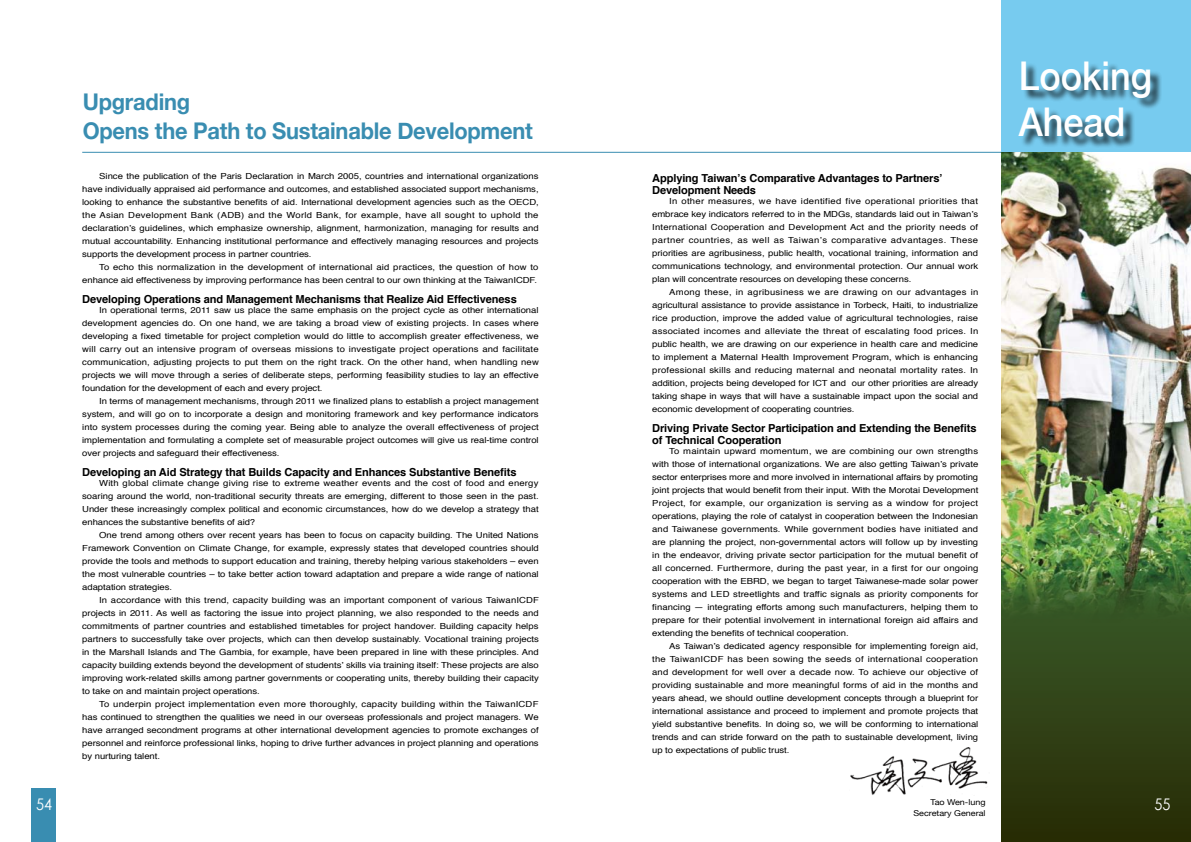
<style>
.page{position:relative;width:1191px;height:842px;background:#fff}
.page>*{position:absolute;margin:0;border:0;box-sizing:border-box;transform-origin:0 0}
.t1{font:500 39.6px/45.7px "Helvetica Neue";color:#fff;scale:.91 1}
.t2{font:700 23px/29px "Helvetica Neue";letter-spacing:-.01em;color:#398db1;scale:.95 1}
.t3{font:16px "Century Gothic";color:#fff;scale:.9 1}
.t4{font:700 11.1px/12px "Helvetica";letter-spacing:-.01em;color:#000}
.t5{font:8.4px/13px "Helvetica";letter-spacing:-.005em;color:#000;text-align:justify;scale:1.14 1}
.t6{font:8.1px/11px "Helvetica Neue";color:#000;text-align:right;scale:1.11 1}
</style>
<div class="page">
<hr style="left:82px;top:152px;width:1019px;height:1px;background:#398db1">
<svg style="left:1001px;top:626px;width:190px;height:216px;background:#2f3f14"></svg>
<div style="left:1001px;top:0;width:190px;height:167px;background:#77cbef"></div>
<img style="left:850px;top:747px;width:138px;height:48px">
<img style="left:1001px;top:153px;width:190px;height:473px">
<div style="left:32px;top:789px;width:24px;height:53px;background:#398db1"></div>
<div style="left:1020px;top:63px;width:142px;height:86px;background:#000;opacity:.75"></div>
<h2 class="t2" style="left:83px;top:87px;width:475px">Upgrading<br>Opens the Path to Sustainable Development</h2>
<p class="t5" style="left:82px;top:170px;width:402px;text-indent:17px">Since the publication of the Paris Declaration in March 2005, countries and international organizations have individually appraised aid performance and outcomes, and established associated support mechanisms, looking to enhance the substantive benefits of aid. International development agencies such as the OECD, the Asian Development Bank (ADB) and the World Bank, for example, have all sought to uphold the declaration’s guidelines, which emphasize ownership, alignment, harmonization, managing for results and mutual accountability. Enhancing institutional performance and effectively managing resources and projects supports the development process in partner countries.</p>
<p class="t5" style="left:82px;top:261px;width:402px;text-align:right">To echo this normalization in the development of international aid practices, the question of how to enhance aid effectiveness by improving performance has been central to our own thinking at the TaiwanICDF.</p>
<h3 class="t4" style="left:82px;top:293px;width:436px">Developing Operations and Management Mechanisms that Realize Aid Effectiveness</h3>
<p class="t5" style="left:82px;top:304px;width:402px;text-indent:17px">In operational terms, 2011 saw us place the same emphasis on the project cycle as other international development agencies do. On one hand, we are taking a broad view of existing projects. In cases where developing a fixed timetable for project completion would do little to accomplish greater effectiveness, we will carry out an intensive program of overseas missions to investigate project operations and facilitate communication, adjusting projects to put them on the right track. On the other hand, when handling new projects we will move through a series of deliberate steps, performing feasibility studies to lay an effective foundation for the development of each and every project.</p>
<p class="t5" style="left:82px;top:395px;width:402px;text-indent:17px">In terms of management mechanisms, through 2011 we finalized plans to establish a project management system, and will go on to incorporate a design and monitoring framework and key performance indicators into system processes during the coming year. Being able to analyze the overall effectiveness of project implementation and formulating a complete set of measurable project outcomes will give us real-time control over projects and safeguard their effectiveness.</p>
<h3 class="t4" style="left:82px;top:466px;width:436px">Developing an Aid Strategy that Builds Capacity and Enhances Substantive Benefits</h3>
<p class="t5" style="left:82px;top:477px;width:402px;text-indent:17px">With global climate change giving rise to extreme weather events and the cost of food and energy soaring around the world, non-traditional security threats are emerging, different to those seen in the past.<br>Under these increasingly complex political and economic circumstances, how do we develop a strategy that enhances the substantive benefits of aid?</p>
<p class="t5" style="left:82px;top:529px;width:402px;text-indent:17px">One trend among others over recent years has been to focus on capacity building. The United Nations Framework Convention on Climate Change, for example, expressly states that developed countries should provide the tools and methods to support education and training, thereby helping various stakeholders – even the most vulnerable countries – to take better action toward adaptation and prepare a wide range of national adaptation strategies.</p>
<p class="t5" style="left:82px;top:594px;width:402px;text-indent:17px">In accordance with this trend, capacity building was an important component of various TaiwanICDF projects in 2011. As well as factoring the issue into project planning, we also responded to the needs and commitments of partner countries and established timetables for project handover. Building capacity helps partners to successfully take over projects, which can then develop sustainably. Vocational training projects in the Marshall Islands and The Gambia, for example, have been prepared in line with these principles. And capacity building extends beyond the development of students’ skills via training itself: These projects are also improving work-related skills among partner governments or cooperating units, thereby building their capacity to take on and maintain project operations.</p>
<p class="t5" style="left:82px;top:698px;width:402px;text-indent:17px">To underpin project implementation even more thoroughly, capacity building within the TaiwanICDF has continued to strengthen the qualities we need in our overseas professionals and project managers. We have arranged secondment programs at other international development agencies to promote exchanges of personnel and reinforce professional links, hoping to drive further advances in project planning and operations by nurturing talent.</p>
<h3 class="t4" style="left:652px;top:172px;width:292px">Applying Taiwan’s Comparative Advantages to Partners’<br>Development Needs</h3>
<p class="t5" style="left:652px;top:195px;width:287px;text-indent:17px">In other measures, we have identified five operational priorities that embrace key indicators referred to in the MDGs, standards laid out in Taiwan’s International Cooperation and Development Act and the priority needs of partner countries, as well as Taiwan’s comparative advantages. These priorities are agribusiness, public health, vocational training, information and communications technology, and environmental protection. Our annual work plan will concentrate resources on developing these concerns.</p>
<p class="t5" style="left:652px;top:286px;width:287px;text-indent:17px">Among these, in agribusiness we are drawing on our advantages in agricultural assistance to provide assistance in Torbeck, Haiti, to industrialize rice production, improve the added value of agricultural technologies, raise associated incomes and alleviate the threat of escalating food prices. In public health, we are drawing on our experience in health care and medicine to implement a Maternal Health Improvement Program, which is enhancing professional skills and reducing maternal and neonatal mortality rates. In addition, projects being developed for ICT and our other priorities are already taking shape in ways that will have a sustainable impact upon the social and economic development of cooperating countries.</p>
<h3 class="t4" style="left:652px;top:422px;width:326px">Driving Private Sector Participation and Extending the Benefits of Technical Cooperation</h3>
<p class="t5" style="left:652px;top:445px;width:288px;text-indent:17px">To maintain upward momentum, we are combining our own strengths with those of international organizations. We are also getting Taiwan’s private sector enterprises more and more involved in international affairs by promoting joint projects that would benefit from their input. With the Morotai Development Project, for example, our organization is serving as a window for project operations, playing the role of catalyst in cooperation between the Indonesian and Taiwanese governments. While government bodies have initiated and are planning the project, non-governmental actors will follow up by investing in the endeavor, driving private sector participation for the mutual benefit of all concerned. Furthermore, during the past year, in a first for our ongoing cooperation with the EBRD, we began to target Taiwanese-made solar power systems and LED streetlights and traffic signals as priority components for financing — integrating efforts among such manufacturers, helping them to prepare for their potential involvement in international foreign aid affairs and extending the benefits of technical cooperation.</p>
<p class="t5" style="left:652px;top:640px;width:287px;text-indent:17px">As Taiwan’s dedicated agency responsible for implementing foreign aid, the TaiwanICDF has been sowing the seeds of international cooperation and development for well over a decade now. To achieve our objective of providing sustainable and more meaningful forms of aid in the months and years ahead, we should outline development concepts through a blueprint for international assistance and proceed to implement and promote projects that yield substantive benefits. In doing so, we will be conforming to international trends and can stride forward on the path to sustainable development, living up to expectations of public trust.</p>
<h3 class="t3" style="left:36px;top:795px;width:19px">54</h3>
<p class="t6" style="left:913px;top:796px;width:67px">Tao Wen-lung<br>Secretary General</p>
<h1 class="t1" style="left:1018px;top:52px;width:148px">Looking<br>Ahead</h1>
<h3 class="t3" style="left:1154px;top:795px;width:19px">55</h3>
</div>
